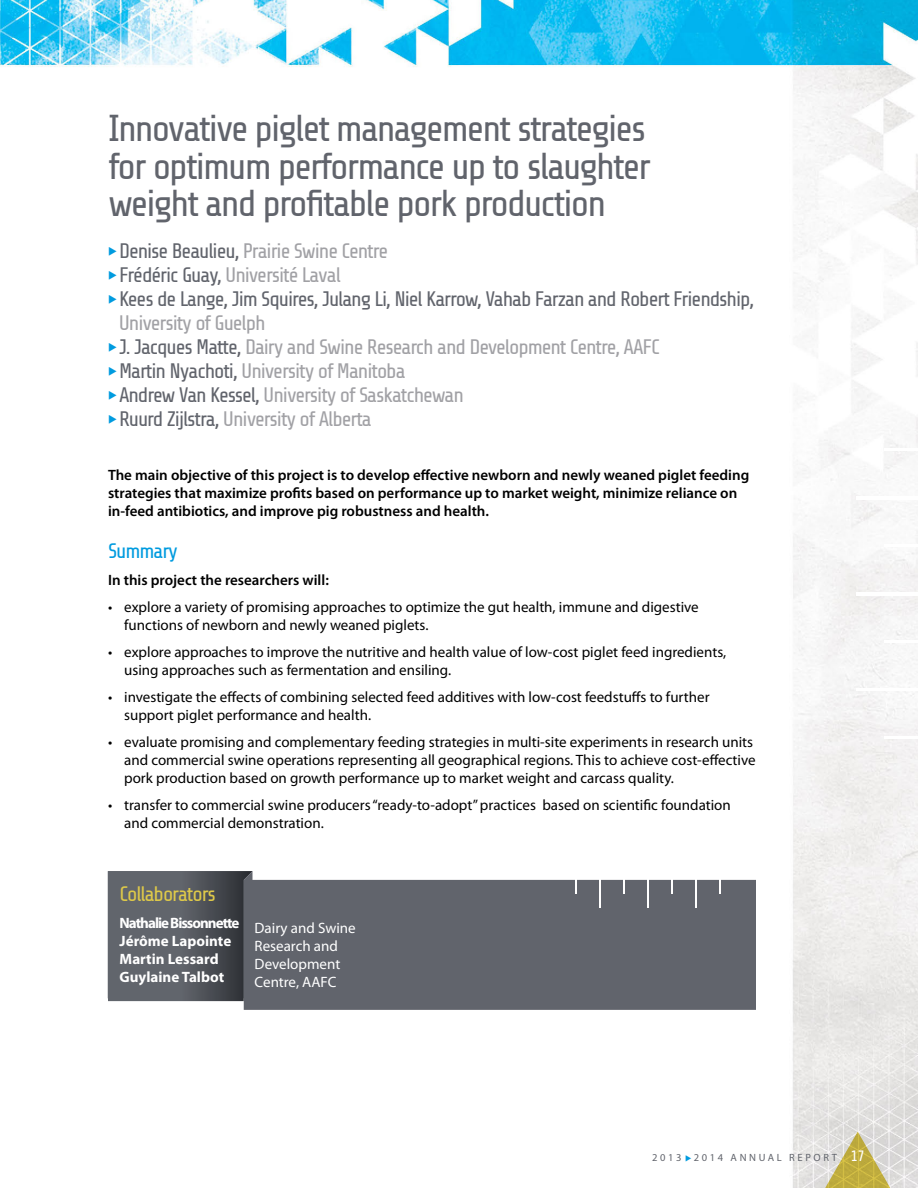
<style>
.page{position:relative;width:918px;height:1188px;background:#fff}
.page>*{position:absolute;margin:0;border:0;box-sizing:border-box;transform-origin:0 0}
.t1{font:37.5px/37.5px "Share Tech";letter-spacing:-.05em;color:#61646c}
.t2{font:21px "Share Tech";letter-spacing:-.05em;color:#a1a1a5}
.t3{font:21px/24px "Share Tech";letter-spacing:-.05em;color:#61646c}
.t4{font:21px "Share Tech";letter-spacing:-.05em;color:#dec949}
.t5{font:21px "Share Tech";letter-spacing:-.05em;color:#009bdf}
.t6{font:15px/18px "Myriad Pro";color:#000}
.t7{font:600 15px/18px "Myriad Pro";color:#000}
.t8{font:700 15px/18px "Myriad Pro";letter-spacing:-.065em;color:#fff}
.t9{font:15px "Myriad Pro";color:#fff}
.t10{font:700 15px "Myriad Pro";color:#fff}
.t11{font:10.5px "Myriad Pro";letter-spacing:.25em;color:#61646c}
.s1{color:#61646c}
.s2{color:#a1a1a5}
.s3{font-weight:400}
.s4{color:#009bdf}
.s5{font-family:"Share Tech";font-size:15px;color:#fff}
</style>
<div class="page">
<img style="left:0;top:0;width:918px;height:1188px">
<svg style="left:817px;top:1132px;width:81px;height:56px;background:#d3ca9c"></svg>
<hr style="left:884px;top:544px;width:34px;height:3px;background:#fff">
<hr style="left:856px;top:496px;width:62px;height:3px;background:#fff">
<hr style="left:884px;top:448px;width:34px;height:3px;background:#fff">
<hr style="left:856px;top:592px;width:62px;height:3px;background:#fff">
<hr style="left:884px;top:640px;width:34px;height:3px;background:#fff">
<hr style="left:856px;top:688px;width:62px;height:3px;background:#fff">
<hr style="left:884px;top:736px;width:34px;height:3px;background:#fff">
<svg style="left:108px;top:871px;width:136px;height:130px;background:#565960"></svg>
<svg style="left:244px;top:871px;width:512px;height:139px;background:#6b6e75"></svg>
<svg style="left:624px;top:877px;width:1px;height:17px"></svg>
<hr style="left:600px;top:877px;width:1px;height:31px;background:#fff">
<svg style="left:576px;top:877px;width:1px;height:17px"></svg>
<hr style="left:648px;top:877px;width:1px;height:31px;background:#fff">
<svg style="left:672px;top:877px;width:1px;height:17px"></svg>
<hr style="left:696px;top:877px;width:1px;height:31px;background:#fff">
<svg style="left:720px;top:877px;width:1px;height:17px"></svg>
<h1 class="t1" style="left:108px;top:111px;width:545px">Innovative piglet management strategies for optimum performance up to slaughter weight and profitable pork production</h1>
<h2 class="t2" style="left:108px;top:240px;width:282px"><sup>◆</sup> <span class="s1">Denise Beaulieu,</span> Prairie Swine Centre</h2>
<h2 class="t2" style="left:108px;top:264px;width:235px"><sup>◆</sup> <span class="s1">Frédéric Guay,</span> Université Laval</h2>
<h2 class="t3" style="left:119px;top:288px;width:637px;text-indent:-11px"><sup>◆</sup> Kees de Lange, Jim Squires, Julang Li, Niel Karrow, Vahab Farzan and Robert Friendship,<br><span class="s2">University of Guelph</span></h2>
<h2 class="t2" style="left:108px;top:336px;width:553px"><sup>◆</sup> <span class="s1">J. Jacques Matte,</span> Dairy and Swine Research and Development Centre, AAFC</h2>
<h2 class="t2" style="left:108px;top:360px;width:299px"><sup>◆</sup> <span class="s1">Martin Nyachoti,</span> University of Manitoba</h2>
<h2 class="t2" style="left:108px;top:384px;width:357px"><sup>◆</sup> <span class="s1">Andrew Van Kessel,</span> University of Saskatchewan</h2>
<h2 class="t2" style="left:108px;top:408px;width:265px"><sup>◆</sup> <span class="s1">Ruurd Zijlstra,</span> University of Alberta</h2>
<p class="t7" style="left:108px;top:466px;width:643px">The main objective of this project is to develop effective newborn and newly weaned piglet feeding strategies that maximize profits based on performance up to market weight, minimize reliance on in-feed antibiotics, and improve pig robustness and health.</p>
<h2 class="t5" style="left:108px;top:540px;width:72px">Summary</h2>
<p class="t7" style="left:108px;top:571px;width:222px">In this project the researchers will:</p>
<p class="t6" style="left:124px;top:598px;width:576px;text-indent:-16px">• explore a variety of promising approaches to optimize the gut health, immune and digestive functions of newborn and newly weaned piglets.</p>
<p class="t6" style="left:124px;top:643px;width:604px;text-indent:-16px">• explore approaches to improve the nutritive and health value of low-cost piglet feed ingredients, using approaches such as fermentation and ensiling.</p>
<p class="t6" style="left:124px;top:688px;width:587px;text-indent:-16px">• investigate the effects of combining selected feed additives with low-cost feedstuffs to further support piglet performance and health.</p>
<p class="t6" style="left:124px;top:733px;width:633px;text-indent:-16px">• evaluate promising and complementary feeding strategies in multi-site experiments in research units and commercial swine operations representing all geographical regions. This to achieve cost-effective pork production based on growth performance up to market weight and carcass quality.</p>
<p class="t6" style="left:124px;top:796px;width:608px;text-indent:-16px">• transfer to commercial swine producers “ready-to-adopt” practices based on scientific foundation and commercial demonstration.</p>
<h2 class="t4" style="left:120px;top:883px;width:98px">Collaborators</h2>
<p class="t8" style="left:120px;top:914px;width:238px">Nathalie Bissonnette <span class="s3">Dairy and Swine<br></span>Jérôme Lapointe</p>
<p class="t9" style="left:255px;top:937px;width:85px">Research and</p>
<p class="t10" style="left:120px;top:950px;width:101px">Martin Lessard</p>
<p class="t9" style="left:255px;top:955px;width:87px">Development</p>
<p class="t10" style="left:120px;top:968px;width:106px">Guylaine Talbot</p>
<p class="t9" style="left:255px;top:973px;width:84px">Centre, AAFC</p>
<p class="t11" style="left:652px;top:1151px;width:214px">2013 <span class="s4">◆</span>2014 ANNUAL REPORT <span class="s5">17</span></p>
</div>
